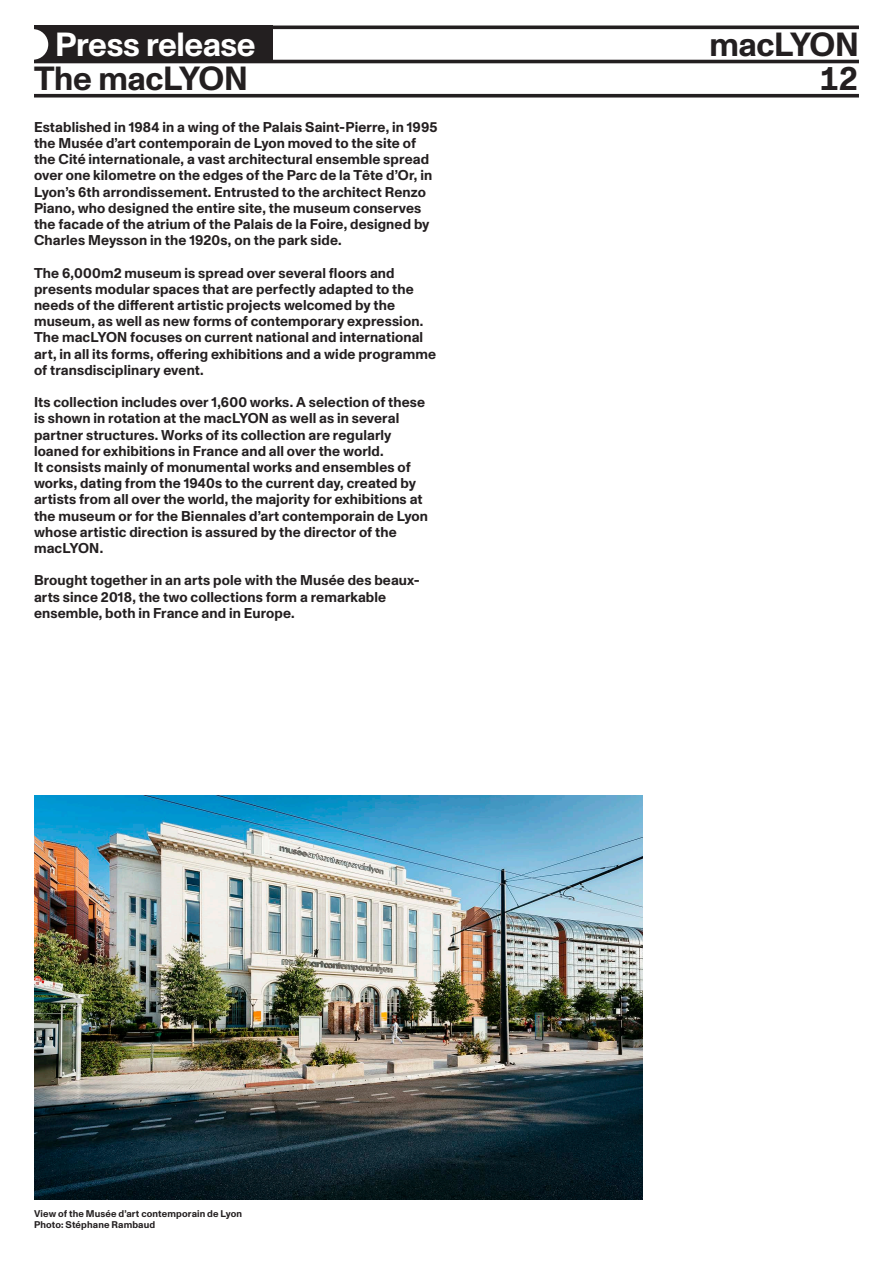
<style>
.page{position:relative;width:893px;height:1263px;background:#fff}
.page>*{position:absolute;margin:0;border:0;box-sizing:border-box;transform-origin:0 0}
.t1{font:700 33.45px "Monument Grotesk";letter-spacing:-.01em;color:#231f20}
.t2{font:700 33.45px "Monument Grotesk";letter-spacing:-.015em;color:#fff}
.TEXTE_FER_GAUCHE{font:700 14.25px/16.2px "Monument Grotesk";letter-spacing:.005em;color:#231f20}
.t3{font:700 9.75px "Monument Grotesk";letter-spacing:.015em;color:#231f20}
</style>
<div class="page">
<div style="left:34px;top:26px;width:238px;height:37px;background:#231f20"></div>
<hr style="left:34px;top:26px;width:825px;height:3px;background:#231f20">
<hr style="left:34px;top:60px;width:825px;height:3px;background:#231f20">
<svg style="left:34px;top:94px;width:825px;height:4px;background:#3d393a"></svg>
<svg style="left:34px;top:29px;width:14px;height:31px"></svg>
<img style="left:34px;top:795px;width:608px;height:405px">
<p class="t2" style="left:55px;top:20px;width:202px">Press release</p>
<p class="t1" style="left:709px;top:20px;width:151px">macLYON</p>
<p class="t1" style="left:34px;top:54px;width:215px">The macLYON</p>
<p class="t1" style="left:819px;top:54px;width:42px">12</p>
<p class="TEXTE_FER_GAUCHE" style="left:34px;top:118px;width:405px">Established in 1984 in a wing of the Palais Saint-Pierre, in 1995 the Musée d’art contemporain de Lyon moved to the site of the Cité internationale, a vast architectural ensemble spread over one kilometre on the edges of the Parc de la Tête d’Or, in Lyon’s 6th arrondissement. Entrusted to the architect Renzo Piano, who designed the entire site, the museum conserves the facade of the atrium of the Palais de la Foire, designed by Charles Meysson in the 1920s, on the park side.</p>
<p class="TEXTE_FER_GAUCHE" style="left:34px;top:264px;width:404px">The 6,000m2 museum is spread over several floors and presents modular spaces that are perfectly adapted to the needs of the different artistic projects welcomed by the museum, as well as new forms of contemporary expression.<br>The macLYON focuses on current national and international art, in all its forms, offering exhibitions and a wide programme of transdisciplinary event.</p>
<p class="TEXTE_FER_GAUCHE" style="left:34px;top:393px;width:393px">Its collection includes over 1,600 works. A selection of these</p>
<p class="TEXTE_FER_GAUCHE" style="left:34px;top:410px;width:367px">is shown in rotation at the macLYON as well as in several</p>
<p class="TEXTE_FER_GAUCHE" style="left:34px;top:426px;width:359px">partner structures. Works of its collection are regularly</p>
<p class="TEXTE_FER_GAUCHE" style="left:34px;top:442px;width:351px">loaned for exhibitions in France and all over the world.</p>
<p class="TEXTE_FER_GAUCHE" style="left:34px;top:458px;width:378px">It consists mainly of monumental works and ensembles of</p>
<p class="TEXTE_FER_GAUCHE" style="left:34px;top:474px;width:383px">works, dating from the 1940s to the current day, created by</p>
<p class="TEXTE_FER_GAUCHE" style="left:34px;top:491px;width:390px">artists from all over the world, the majority for exhibitions at</p>
<p class="TEXTE_FER_GAUCHE" style="left:34px;top:507px;width:396px">the museum or for the Biennales d’art contemporain de Lyon whose artistic direction is assured by the director of the macLYON.</p>
<p class="TEXTE_FER_GAUCHE" style="left:34px;top:572px;width:387px">Brought together in an arts pole with the Musée des beaux&shy;arts since 2018, the two collections form a remarkable ensemble, both in France and in Europe.</p>
<p class="t3" style="left:34px;top:1207px;width:210px">View of the Musée d’art contemporain de Lyon</p>
<p class="t3" style="left:34px;top:1217px;width:123px">Photo: Stéphane Rambaud</p>
</div>
